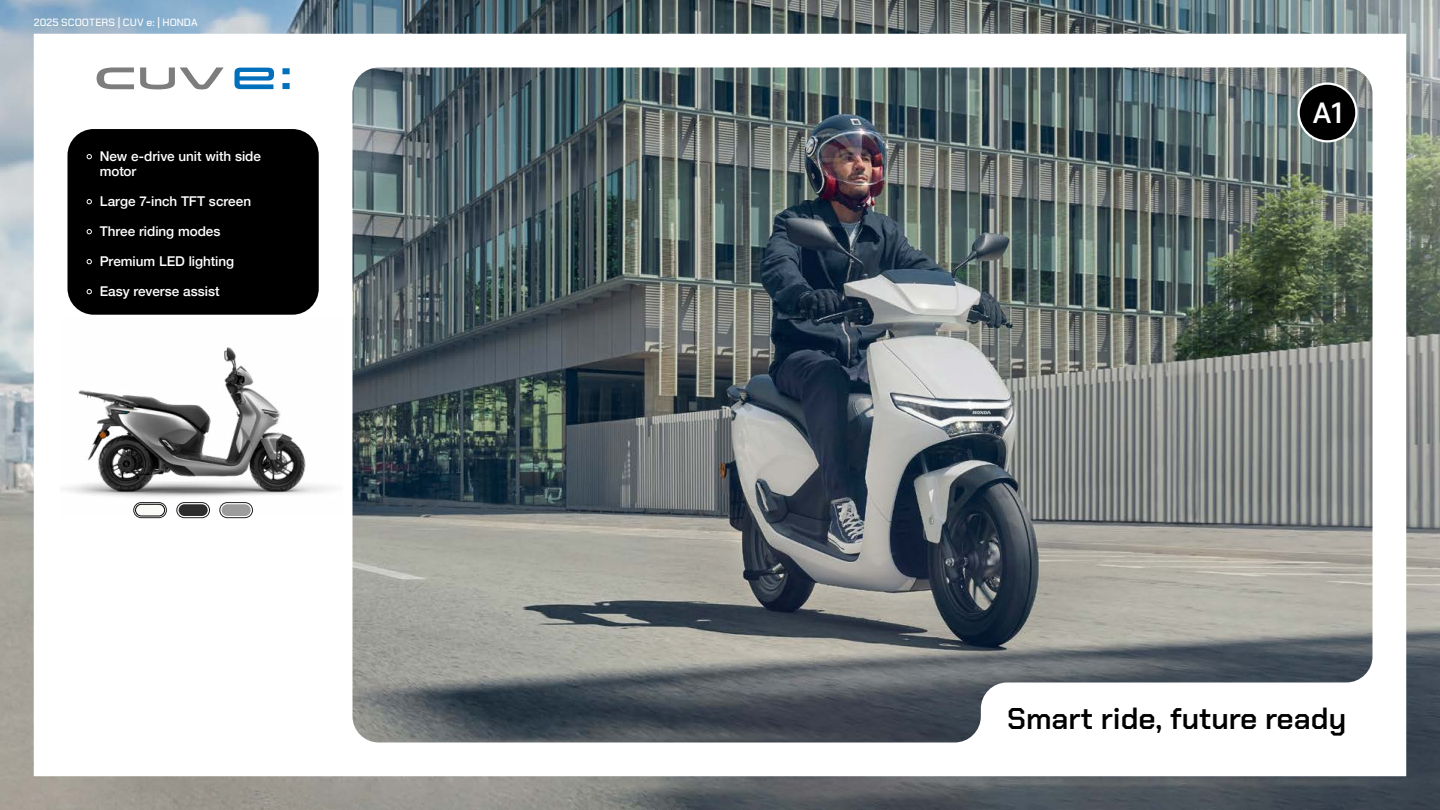
<style>
.page{position:relative;width:1440px;height:810px;background:#fff}
.page>*{position:absolute;margin:0;border:0;box-sizing:border-box;transform-origin:0 0}
.t1{font:600 30px "Chakra Petch";color:#000}
.t2{font:600 29.25px "Chakra Petch";color:#fff}
.t3{font:500 13.5px/15px "Helvetica Neue";color:#fff}
.t4{font:500 10.5px "Chakra Petch";letter-spacing:.005em;color:#fff}
.s1{font-size:12px}
</style>
<div class="page">
<img style="left:0;top:0;width:1440px;height:810px">
<img style="left:34px;top:34px;width:1372px;height:742px">
<div style="left:1299px;top:84px;width:57px;height:57px;background:#000;border-radius:50%"></div>
<div style="left:1298px;top:82px;width:60px;height:60px;border:2px solid #fff;border-radius:50%"></div>
<div style="left:68px;top:129px;width:251px;height:186px;background:#000;border-radius:26px"></div>
<img style="left:61px;top:318px;width:281px;height:199px">
<div style="left:179px;top:504px;width:29px;height:12px;background:#2d2d2d;border-radius:6px"></div>
<div style="left:177px;top:502px;width:33px;height:16px;border:1px solid #212121;border-radius:8px"></div>
<div style="left:222px;top:504px;width:29px;height:12px;background:#9c9c9c;border-radius:6px"></div>
<div style="left:220px;top:502px;width:33px;height:16px;border:1px solid #212121;border-radius:8px"></div>
<div style="left:136px;top:504px;width:29px;height:12px;background:#fafaf7;border-radius:6px"></div>
<div style="left:135px;top:504px;width:30px;height:12px;border:1px solid #000;border-radius:6px"></div>
<div style="left:134px;top:502px;width:33px;height:16px;border:1px solid #212121;border-radius:8px"></div>
<svg style="left:234px;top:68px;width:56px;height:21px"></svg>
<svg style="left:97px;top:68px;width:127px;height:21px"></svg>
<p class="t4" style="left:34px;top:16px;width:165px">2025 SCOOTERS | CUV e: | HONDA</p>
<p class="t3" style="left:100px;top:148px;width:163px;text-indent:-14px"><span class="s1">•</span> New e-drive unit with side motor</p>
<p class="t3" style="left:86px;top:193px;width:166px"><span class="s1">•</span> Large 7-inch TFT screen</p>
<p class="t3" style="left:86px;top:223px;width:136px"><span class="s1">•</span> Three riding modes</p>
<p class="t3" style="left:86px;top:253px;width:149px"><span class="s1">•</span> Premium LED lighting</p>
<p class="t3" style="left:86px;top:283px;width:135px"><span class="s1">•</span> Easy reverse assist</p>
<h2 class="t2" style="left:1313px;top:96px;width:31px">A1</h2>
<h1 class="t1" style="left:1007px;top:701px;width:341px">Smart ride, future ready</h1>
</div>
